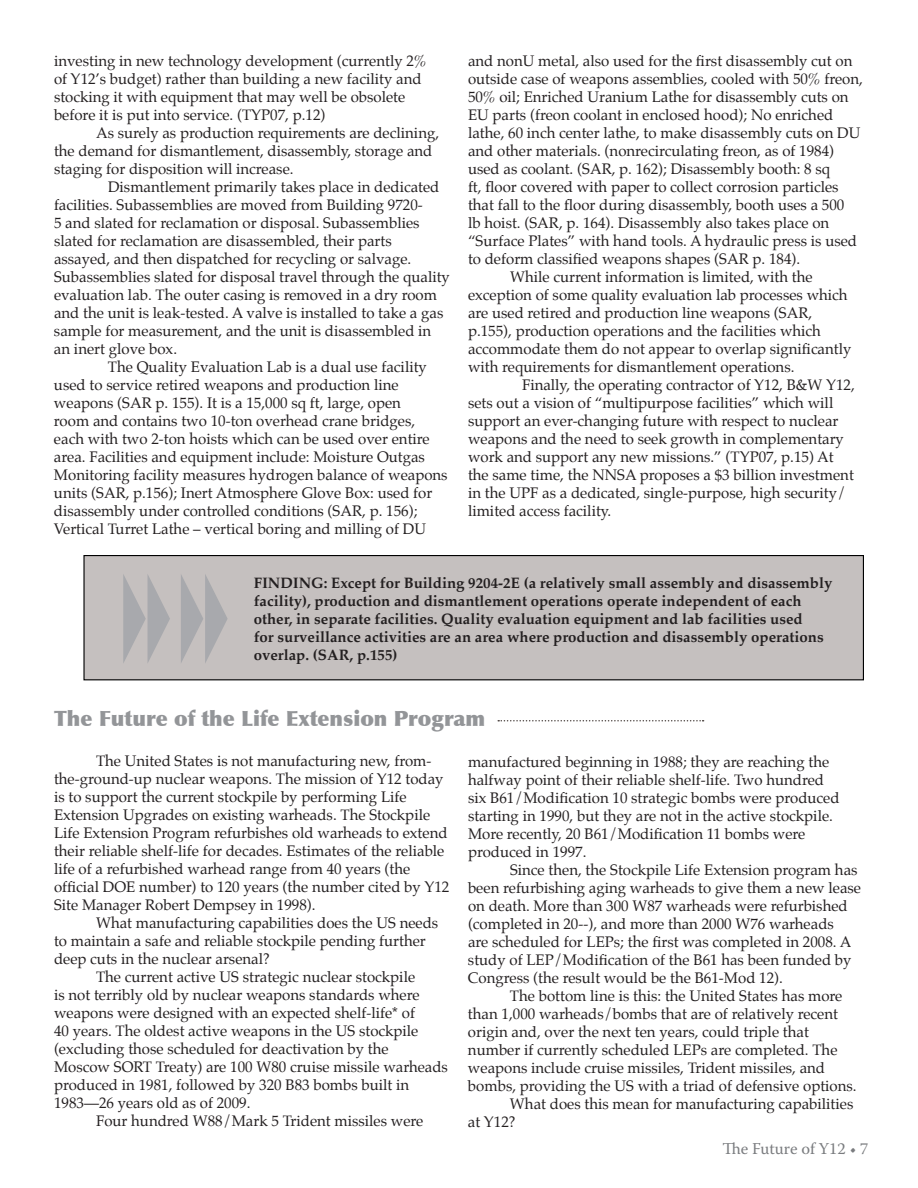
<style>
.page{position:relative;width:918px;height:1188px;background:#fff}
.page>*{position:absolute;margin:0;border:0;box-sizing:border-box;transform-origin:0 0}
.t1{font:900 21px "Optima";color:#939598}
.t2{font:16.5px "Warnock Pro";color:#7a7c7f}
.t3{font:15px/18px "Palatino";color:#231f20}
.t4{font:700 15px/18px "Palatino";color:#231f20}
</style>
<div class="page">
<svg style="left:498px;top:720px;width:206px;height:2px"></svg>
<div style="left:84px;top:556px;width:779px;height:124px;background:#c5c0bf"></div>
<div style="left:83px;top:555px;width:781px;height:125px;border:1px solid #000"></div>
<p class="t3" style="left:54px;top:52px;width:374px">investing in new technology development (currently 2% of Y12’s budget) rather than building a new facility and stocking it with equipment that may well be obsolete before it is put into service. (TYP07, p.12)</p>
<p class="t3" style="left:54px;top:124px;width:387px;text-indent:42px">As surely as production requirements are declining, the demand for dismantlement, disassembly, storage and staging for disposition will increase.</p>
<p class="t3" style="left:108px;top:178px;width:333px">Dismantlement primarily takes place in dedicated</p>
<p class="t3" style="left:54px;top:196px;width:370px">facilities. Subassemblies are moved from Building 9720-</p>
<p class="t3" style="left:54px;top:214px;width:367px">5 and slated for reclamation or disposal. Subassemblies</p>
<p class="t3" style="left:54px;top:232px;width:339px">slated for reclamation are disassembled, their parts</p>
<p class="t3" style="left:54px;top:250px;width:359px">assayed, and then dispatched for recycling or salvage.</p>
<p class="t3" style="left:54px;top:268px;width:397px">Subassemblies slated for disposal travel through the quality</p>
<p class="t3" style="left:54px;top:286px;width:385px">evaluation lab. The outer casing is removed in a dry room</p>
<p class="t3" style="left:54px;top:304px;width:391px">and the unit is leak-tested. A valve is installed to take a gas</p>
<p class="t3" style="left:54px;top:322px;width:379px">sample for measurement, and the unit is disassembled in</p>
<p class="t3" style="left:54px;top:340px;width:125px">an inert glove box.</p>
<p class="t3" style="left:108px;top:358px;width:320px">The Quality Evaluation Lab is a dual use facility</p>
<p class="t3" style="left:54px;top:376px;width:346px">used to service retired weapons and production line</p>
<p class="t3" style="left:54px;top:394px;width:349px">weapons (SAR p. 155). It is a 15,000 sq ft, large, open</p>
<p class="t3" style="left:54px;top:412px;width:363px">room and contains two 10-ton overhead crane bridges,</p>
<p class="t3" style="left:54px;top:430px;width:377px">each with two 2-ton hoists which can be used over entire</p>
<p class="t3" style="left:54px;top:448px;width:373px">area. Facilities and equipment include: Moisture Outgas</p>
<p class="t3" style="left:54px;top:466px;width:395px">Monitoring facility measures hydrogen balance of weapons</p>
<p class="t3" style="left:54px;top:484px;width:380px">units (SAR, p.156); Inert Atmosphere Glove Box: used for</p>
<p class="t3" style="left:54px;top:502px;width:365px">disassembly under controlled conditions (SAR, p. 156);</p>
<p class="t3" style="left:54px;top:520px;width:374px">Vertical Turret Lathe – vertical boring and milling of DU</p>
<p class="t3" style="left:468px;top:52px;width:386px">and nonU metal, also used for the first disassembly cut on</p>
<p class="t3" style="left:468px;top:70px;width:396px">outside case of weapons assemblies, cooled with 50% freon,</p>
<p class="t3" style="left:468px;top:88px;width:382px">50% oil; Enriched Uranium Lathe for disassembly cuts on</p>
<p class="t3" style="left:468px;top:106px;width:367px">EU parts (freon coolant in enclosed hood); No enriched</p>
<p class="t3" style="left:468px;top:124px;width:394px">lathe, 60 inch center lathe, to make disassembly cuts on DU</p>
<p class="t3" style="left:468px;top:142px;width:368px">and other materials. (nonrecirculating freon, as of 1984)</p>
<p class="t3" style="left:468px;top:160px;width:364px">used as coolant. (SAR, p. 162); Disassembly booth: 8 sq</p>
<p class="t3" style="left:468px;top:178px;width:372px">ft, floor covered with paper to collect corrosion particles</p>
<p class="t3" style="left:468px;top:196px;width:378px">that fall to the floor during disassembly, booth uses a 500</p>
<p class="t3" style="left:468px;top:214px;width:363px">lb hoist. (SAR, p. 164). Disassembly also takes place on</p>
<p class="t3" style="left:468px;top:232px;width:391px">“Surface Plates” with hand tools. A hydraulic press is used</p>
<p class="t3" style="left:468px;top:250px;width:334px">to deform classified weapons shapes (SAR p. 184).</p>
<p class="t3" style="left:510px;top:268px;width:304px">While current information is limited, with the</p>
<p class="t3" style="left:468px;top:286px;width:381px">exception of some quality evaluation lab processes which</p>
<p class="t3" style="left:468px;top:304px;width:346px">are used retired and production line weapons (SAR,</p>
<p class="t3" style="left:468px;top:322px;width:355px">p.155), production operations and the facilities which</p>
<p class="t3" style="left:468px;top:340px;width:385px">accommodate them do not appear to overlap significantly</p>
<p class="t3" style="left:468px;top:358px;width:328px">with requirements for dismantlement operations.</p>
<p class="t3" style="left:522px;top:376px;width:334px">Finally, the operating contractor of Y12, B&amp;W Y12,</p>
<p class="t3" style="left:468px;top:394px;width:367px">sets out a vision of “multipurpose facilities” which will</p>
<p class="t3" style="left:468px;top:412px;width:372px">support an ever-changing future with respect to nuclear</p>
<p class="t3" style="left:468px;top:430px;width:377px">weapons and the need to seek growth in complementary</p>
<p class="t3" style="left:468px;top:448px;width:367px">work and support any new missions.” (TYP07, p.15) At</p>
<p class="t3" style="left:468px;top:466px;width:387px">the same time, the NNSA proposes a $3 billion investment</p>
<p class="t3" style="left:468px;top:484px;width:380px">in the UPF as a dedicated, single-purpose, high security/</p>
<p class="t3" style="left:468px;top:502px;width:145px">limited access facility.</p>
<p class="t4" style="left:254px;top:574px;width:580px">FINDING: Except for Building 9204-2E (a relatively small assembly and disassembly facility), production and dismantlement operations operate independent of each other, in separate facilities. Quality evaluation equipment and lab facilities used<br>for surveillance activities are an area where production and disassembly operations overlap. (SAR, p.155)</p>
<h1 class="t1" style="left:54px;top:705px;width:433px">The Future of the Life Extension Program</h1>
<p class="t3" style="left:54px;top:752px;width:397px;text-indent:42px">The United States is not manufacturing new, from&shy;the-ground-up nuclear weapons. The mission of Y12 today is to support the current stockpile by performing Life Extension Upgrades on existing warheads. The Stockpile Life Extension Program refurbishes old warheads to extend their reliable shelf-life for decades. Estimates of the reliable life of a refurbished warhead range from 40 years (the official DOE number) to 120 years (the number cited by Y12<br>Site Manager Robert Dempsey in 1998).</p>
<p class="t3" style="left:96px;top:914px;width:344px">What manufacturing capabilities does the US needs</p>
<p class="t3" style="left:54px;top:932px;width:373px">to maintain a safe and reliable stockpile pending further</p>
<p class="t3" style="left:54px;top:950px;width:217px">deep cuts in the nuclear arsenal?</p>
<p class="t3" style="left:96px;top:968px;width:321px">The current active US strategic nuclear stockpile</p>
<p class="t3" style="left:54px;top:986px;width:367px">is not terribly old by nuclear weapons standards where</p>
<p class="t3" style="left:54px;top:1004px;width:363px">weapons were designed with an expected shelf-life* of</p>
<p class="t3" style="left:54px;top:1022px;width:366px">40 years. The oldest active weapons in the US stockpile</p>
<p class="t3" style="left:54px;top:1040px;width:336px">(excluding those scheduled for deactivation by the</p>
<p class="t3" style="left:54px;top:1058px;width:395px">Moscow SORT Treaty) are 100 W80 cruise missile warheads</p>
<p class="t3" style="left:54px;top:1076px;width:357px">produced in 1981, followed by 320 B83 bombs built in</p>
<p class="t3" style="left:54px;top:1094px;width:198px">1983—26 years old as of 2009.</p>
<p class="t3" style="left:96px;top:1112px;width:329px">Four hundred W88/Mark 5 Trident missiles were</p>
<p class="t3" style="left:468px;top:753px;width:373px">manufactured beginning in 1988; they are reaching the halfway point of their reliable shelf-life. Two hundred six B61/Modification 10 strategic bombs were produced starting in 1990, but they are not in the active stockpile.<br>More recently, 20 B61/Modification 11 bombs were produced in 1997.</p>
<p class="t3" style="left:468px;top:861px;width:395px;text-indent:42px">Since then, the Stockpile Life Extension program has been refurbishing aging warheads to give them a new lease on death. More than 300 W87 warheads were refurbished (completed in 20--), and more than 2000 W76 warheads<br>are scheduled for LEPs; the first was completed in 2008. A study of LEP/Modification of the B61 has been funded by Congress (the result would be the B61-Mod 12).</p>
<p class="t3" style="left:510px;top:987px;width:334px">The bottom line is this: the United States has more</p>
<p class="t3" style="left:468px;top:1005px;width:372px">than 1,000 warheads/bombs that are of relatively recent</p>
<p class="t3" style="left:468px;top:1023px;width:342px">origin and, over the next ten years, could triple that</p>
<p class="t3" style="left:468px;top:1041px;width:371px">number if currently scheduled LEPs are completed. The</p>
<p class="t3" style="left:468px;top:1059px;width:359px">weapons include cruise missiles, Trident missiles, and</p>
<p class="t3" style="left:468px;top:1077px;width:390px">bombs, providing the US with a triad of defensive options.</p>
<p class="t3" style="left:510px;top:1095px;width:345px">What does this mean for manufacturing capabilities</p>
<p class="t3" style="left:468px;top:1113px;width:49px">at Y12?</p>
<p class="t2" style="left:722px;top:1138px;width:148px">The Future of Y12 • 7</p>
</div>
